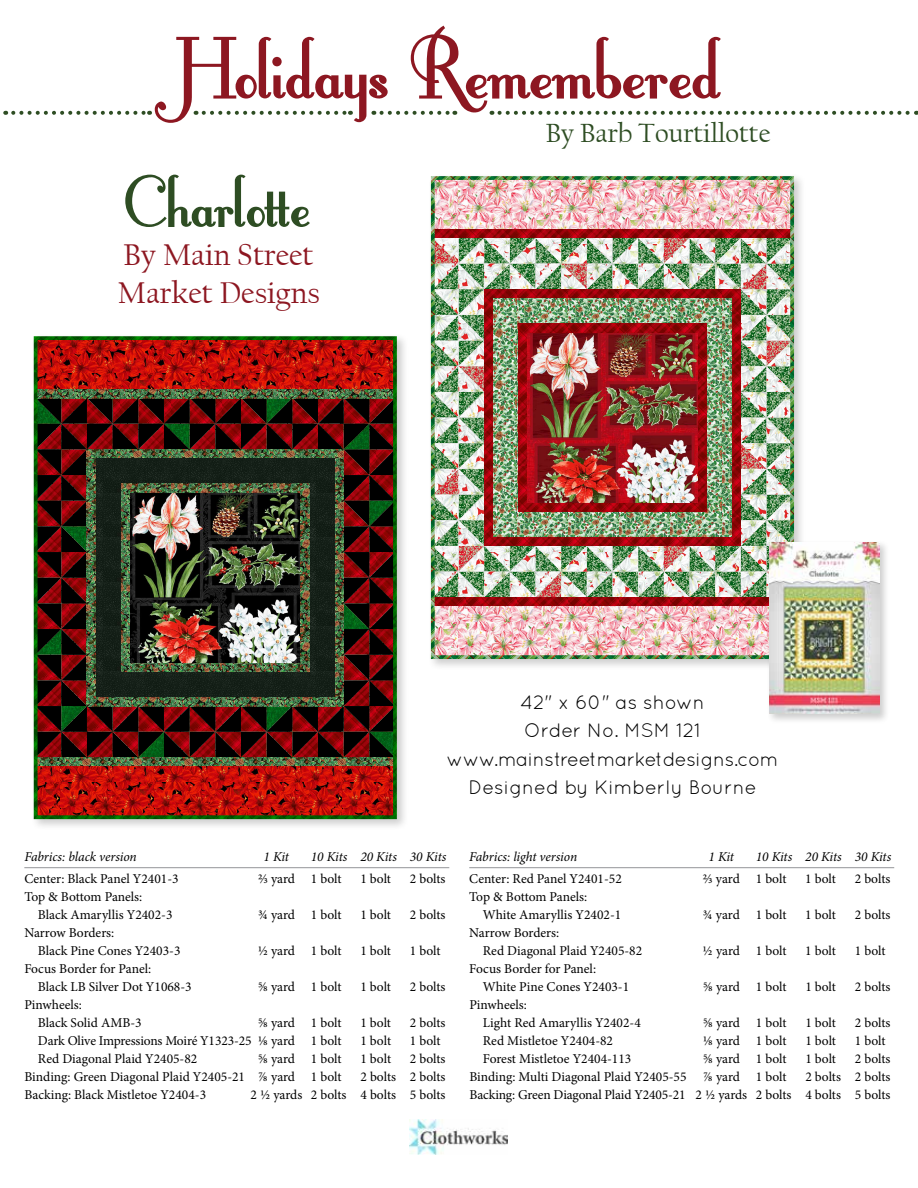
<style>
.page{position:relative;width:918px;height:1188px;background:#fff}
.page>*{position:absolute;margin:0;border:0;box-sizing:border-box;transform-origin:0 0}
.t1{font:106.05px "Fontleroy Brown";letter-spacing:-.005em;color:#8d1721}
.t2{font:90px "Fontleroy Brown";letter-spacing:-.01em;color:#2e4d23}
.t3{font:31.5px/37.8px "Californian FB";color:#8d1721}
.t4{font:27.6px "Californian FB";color:#2e4d23}
.t5{font:19.5px/28.5px "Quicksand";letter-spacing:-.015em;color:#000;text-align:center}
.t6{font:13.5px/18px "Minion Pro";letter-spacing:-.005em;color:#000}
.t7{font:italic 13.5px "Minion Pro";letter-spacing:-.01em;color:#000}
</style>
<div class="page">
<img style="left:409px;top:1120px;width:98px;height:34px">
<hr style="left:24px;top:867px;width:425px;height:1px;background:#939598">
<svg style="left:13px;top:111px;width:137px;height:4px"></svg>
<svg style="left:204px;top:111px;width:147px;height:4px"></svg>
<svg style="left:382px;top:111px;width:73px;height:4px"></svg>
<svg style="left:500px;top:111px;width:417px;height:4px"></svg>
<div style="left:31px;top:333px;width:378px;height:498px;background:#000;opacity:.2"></div>
<img style="left:39px;top:398px;width:353px;height:359px">
<svg style="left:39px;top:341px;width:353px;height:48px;background:#b70f08"></svg>
<svg style="left:39px;top:766px;width:353px;height:48px;background:#b90f08"></svg>
<img style="left:39px;top:389px;width:353px;height:9px">
<svg style="left:87px;top:449px;width:257px;height:9px;background:#566c41"></svg>
<img style="left:87px;top:458px;width:9px;height:248px">
<img style="left:335px;top:458px;width:9px;height:248px">
<svg style="left:121px;top:484px;width:188px;height:8px;background:#5a673f"></svg>
<svg style="left:121px;top:663px;width:188px;height:9px;background:#4f653e"></svg>
<svg style="left:301px;top:492px;width:8px;height:171px"></svg>
<img style="left:121px;top:492px;width:9px;height:171px">
<svg style="left:96px;top:697px;width:239px;height:9px;background:#4f6a41"></svg>
<img style="left:39px;top:757px;width:353px;height:9px">
<hr style="left:469px;top:867px;width:425px;height:1px;background:#939598">
<div style="left:428px;top:173px;width:378px;height:498px;background:#000;opacity:.2"></div>
<img style="left:436px;top:238px;width:353px;height:359px">
<img style="left:436px;top:181px;width:353px;height:48px">
<img style="left:436px;top:606px;width:331px;height:48px">
<svg style="left:436px;top:229px;width:353px;height:9px;background:#980309"></svg>
<svg style="left:484px;top:289px;width:257px;height:9px;background:#970308"></svg>
<svg style="left:484px;top:298px;width:9px;height:248px;background:#990309"></svg>
<svg style="left:732px;top:298px;width:9px;height:248px;background:#980309"></svg>
<svg style="left:518px;top:323px;width:189px;height:9px;background:#980308"></svg>
<svg style="left:518px;top:503px;width:189px;height:9px;background:#980308"></svg>
<svg style="left:698px;top:332px;width:9px;height:171px;background:#970308"></svg>
<svg style="left:518px;top:332px;width:9px;height:171px;background:#990309"></svg>
<svg style="left:493px;top:537px;width:239px;height:9px;background:#980309"></svg>
<svg style="left:436px;top:597px;width:331px;height:9px;background:#970308"></svg>
<div style="left:431px;top:176px;width:363px;height:483px;border:4px solid #bfbfbf"></div>
<div style="left:767px;top:540px;width:123px;height:184px;background:#000;opacity:.2"></div>
<img style="left:770px;top:542px;width:110px;height:172px">
<h1 class="t1" style="left:176px;top:22px;width:548px">Holidays Remembered</h1>
<h3 class="t4" style="left:546px;top:117px;width:226px">By Barb Tourtillotte</h3>
<h2 class="t2" style="left:125px;top:162px;width:187px">Charlotte</h2>
<h3 class="t3" style="left:117px;top:236px;width:204px">By Main Street<br>Market Designs</h3>
<h3 class="t5" style="left:447px;top:688px;width:333px">42" x 60" as shown<br>Order No. MSM 121 www.mainstreetmarketdesigns.com<br>Designed by Kimberly Bourne</h3>
<p class="t7" style="left:24px;top:847px;width:114px">Fabrics: black version</p>
<p class="t7" style="left:264px;top:847px;width:27px">1 Kit</p>
<p class="t7" style="left:311px;top:847px;width:137px">10 Kits 20 Kits 30 Kits</p>
<p class="t6" style="left:24px;top:870px;width:156px">Center: Black Panel Y2401-3</p>
<p class="t6" style="left:258px;top:870px;width:85px">⅔ yard 1 bolt</p>
<p class="t6" style="left:360px;top:870px;width:32px">1 bolt</p>
<p class="t6" style="left:410px;top:870px;width:37px">2 bolts</p>
<p class="t6" style="left:38px;top:888px;width:136px;text-indent:-14px">Top &amp; Bottom Panels:<br>Black Amaryllis Y2402-3</p>
<p class="t6" style="left:258px;top:906px;width:85px">¾ yard 1 bolt</p>
<p class="t6" style="left:360px;top:906px;width:32px">1 bolt</p>
<p class="t6" style="left:410px;top:906px;width:37px">2 bolts</p>
<p class="t7" style="left:469px;top:847px;width:110px">Fabrics: light version</p>
<p class="t7" style="left:708px;top:847px;width:27px">1 Kit</p>
<p class="t7" style="left:756px;top:847px;width:137px">10 Kits 20 Kits 30 Kits</p>
<p class="t6" style="left:469px;top:870px;width:154px">Center: Red Panel Y2401-52</p>
<p class="t6" style="left:703px;top:870px;width:85px">⅔ yard 1 bolt</p>
<p class="t6" style="left:805px;top:870px;width:32px">1 bolt</p>
<p class="t6" style="left:855px;top:870px;width:37px">2 bolts</p>
<p class="t6" style="left:483px;top:888px;width:140px;text-indent:-14px">Top &amp; Bottom Panels:<br>White Amaryllis Y2402-1</p>
<p class="t6" style="left:703px;top:906px;width:85px">¾ yard 1 bolt</p>
<p class="t6" style="left:805px;top:906px;width:32px">1 bolt</p>
<p class="t6" style="left:855px;top:906px;width:37px">2 bolts</p>
<p class="t6" style="left:38px;top:924px;width:144px;text-indent:-14px">Narrow Borders:<br>Black Pine Cones Y2403-3</p>
<p class="t6" style="left:258px;top:942px;width:85px">½ yard 1 bolt</p>
<p class="t6" style="left:360px;top:942px;width:32px">1 bolt</p>
<p class="t6" style="left:410px;top:942px;width:32px">1 bolt</p>
<p class="t6" style="left:483px;top:924px;width:161px;text-indent:-14px">Narrow Borders:<br>Red Diagonal Plaid Y2405-82</p>
<p class="t6" style="left:703px;top:942px;width:85px">½ yard 1 bolt</p>
<p class="t6" style="left:805px;top:942px;width:32px">1 bolt</p>
<p class="t6" style="left:855px;top:942px;width:32px">1 bolt</p>
<p class="t6" style="left:38px;top:960px;width:155px;text-indent:-14px">Focus Border for Panel:<br>Black LB Silver Dot Y1068-3</p>
<p class="t6" style="left:258px;top:978px;width:85px">⅝ yard 1 bolt</p>
<p class="t6" style="left:360px;top:978px;width:32px">1 bolt</p>
<p class="t6" style="left:410px;top:978px;width:37px">2 bolts</p>
<p class="t6" style="left:483px;top:960px;width:148px;text-indent:-14px">Focus Border for Panel:<br>White Pine Cones Y2403-1</p>
<p class="t6" style="left:703px;top:978px;width:85px">⅝ yard 1 bolt</p>
<p class="t6" style="left:805px;top:978px;width:32px">1 bolt</p>
<p class="t6" style="left:855px;top:978px;width:37px">2 bolts</p>
<p class="t6" style="left:38px;top:996px;width:105px;text-indent:-14px">Pinwheels:<br>Black Solid AMB-3</p>
<p class="t6" style="left:258px;top:1014px;width:85px">⅝ yard 1 bolt</p>
<p class="t6" style="left:360px;top:1014px;width:32px">1 bolt</p>
<p class="t6" style="left:410px;top:1014px;width:37px">2 bolts</p>
<p class="t6" style="left:38px;top:1032px;width:305px">Dark Olive Impressions Moiré Y1323-25 ⅛ yard 1 bolt</p>
<p class="t6" style="left:360px;top:1032px;width:32px">1 bolt</p>
<p class="t6" style="left:410px;top:1032px;width:32px">1 bolt</p>
<p class="t6" style="left:38px;top:1050px;width:161px">Red Diagonal Plaid Y2405-82</p>
<p class="t6" style="left:258px;top:1050px;width:85px">⅝ yard 1 bolt</p>
<p class="t6" style="left:360px;top:1050px;width:32px">1 bolt</p>
<p class="t6" style="left:410px;top:1050px;width:37px">2 bolts</p>
<p class="t6" style="left:24px;top:1068px;width:319px">Binding: Green Diagonal Plaid Y2405-21 ⅞ yard 1 bolt</p>
<p class="t6" style="left:360px;top:1068px;width:87px">2 bolts 2 bolts</p>
<p class="t6" style="left:24px;top:1086px;width:183px">Backing: Black Mistletoe Y2404-3</p>
<p class="t6" style="left:251px;top:1086px;width:197px">2 ½ yards 2 bolts 4 bolts 5 bolts</p>
<p class="t6" style="left:483px;top:996px;width:159px;text-indent:-14px">Pinwheels:<br>Light Red Amaryllis Y2402-4</p>
<p class="t6" style="left:703px;top:1014px;width:85px">⅝ yard 1 bolt</p>
<p class="t6" style="left:805px;top:1014px;width:32px">1 bolt</p>
<p class="t6" style="left:855px;top:1014px;width:37px">2 bolts</p>
<p class="t6" style="left:483px;top:1032px;width:132px">Red Mistletoe Y2404-82</p>
<p class="t6" style="left:703px;top:1032px;width:85px">⅛ yard 1 bolt</p>
<p class="t6" style="left:805px;top:1032px;width:32px">1 bolt</p>
<p class="t6" style="left:855px;top:1032px;width:32px">1 bolt</p>
<p class="t6" style="left:483px;top:1050px;width:150px">Forest Mistletoe Y2404-113</p>
<p class="t6" style="left:703px;top:1050px;width:85px">⅝ yard 1 bolt</p>
<p class="t6" style="left:805px;top:1050px;width:32px">1 bolt</p>
<p class="t6" style="left:855px;top:1050px;width:37px">2 bolts</p>
<p class="t6" style="left:469px;top:1068px;width:319px">Binding: Multi Diagonal Plaid Y2405-55 ⅞ yard 1 bolt</p>
<p class="t6" style="left:469px;top:1068px;width:423px;text-align:right">2 bolts 2 bolts<br>Backing: Green Diagonal Plaid Y2405-21 2 ½ yards 2 bolts 4 bolts 5 bolts</p>
</div>
